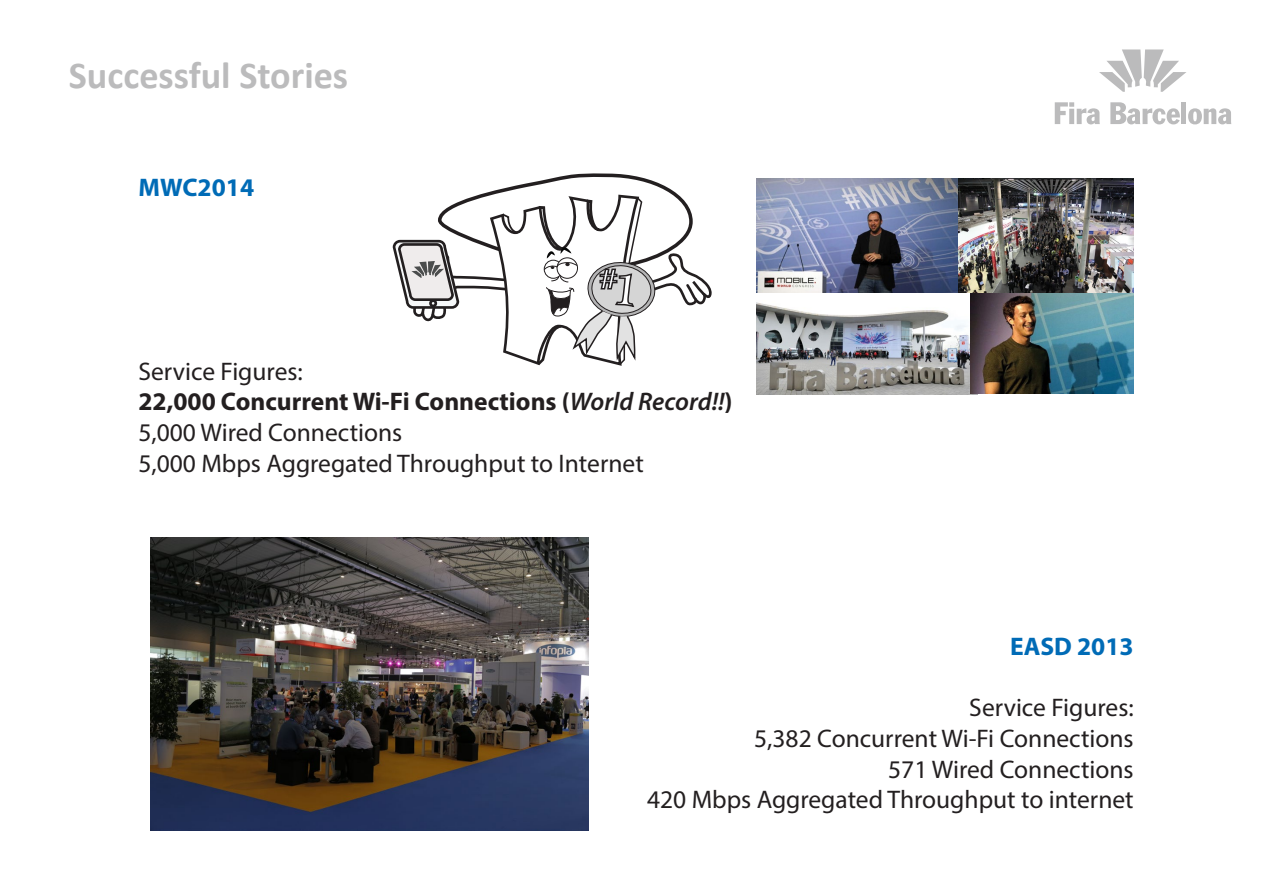
<style>
.page{position:relative;width:1263px;height:893px;background:#fff}
.page>*{position:absolute;margin:0;border:0;box-sizing:border-box;transform-origin:0 0}
.t1{font:700 38.25px "Calibri";color:#bbbbbc}
.t2{font:25.5px/30.6px "Myriad Pro";color:#231f20}
.t3{font:700 25.5px "Myriad Pro";color:#006bb6}
.s1{font-weight:700}
.s2{font-weight:600;font-style:italic}
</style>
<div class="page">
<svg style="left:1099px;top:49px;width:87px;height:43px"></svg>
<svg style="left:1055px;top:102px;width:45px;height:22px"></svg>
<svg style="left:1110px;top:102px;width:70px;height:22px"></svg>
<div style="left:1181px;top:102px;width:5px;height:22px;background:#bbbbbc"></div>
<svg style="left:1188px;top:108px;width:43px;height:16px"></svg>
<svg style="left:392px;top:173px;width:320px;height:193px"></svg>
<div style="left:429px;top:299px;width:8px;height:8px;border:3px solid #231f20;border-radius:50%"></div>
<img style="left:150px;top:538px;width:439px;height:292px">
<img style="left:756px;top:178px;width:202px;height:115px">
<img style="left:958px;top:178px;width:176px;height:116px">
<img style="left:756px;top:302px;width:221px;height:92px">
<img style="left:970px;top:294px;width:164px;height:99px">
<h1 class="t1" style="left:69px;top:51px;width:281px">Successful Stories</h1>
<p class="t3" style="left:138px;top:171px;width:117px">MWC2014</p>
<p class="t2" style="left:138px;top:355px;width:596px">Service Figures:<br><span class="s1">22,000 Concurrent Wi-Fi Connections (</span><span class="s2">World Record!!</span><span class="s1">)<br></span>5,000 Wired Connections<br>5,000 Mbps Aggregated Throughput to Internet</p>
<p class="t3" style="left:1010px;top:630px;width:125px">EASD 2013</p>
<p class="t2" style="left:647px;top:692px;width:488px;text-align:right">Service Figures:<br>5,382 Concurrent Wi-Fi Connections<br>571 Wired Connections<br>420 Mbps Aggregated Throughput to internet</p>
</div>
